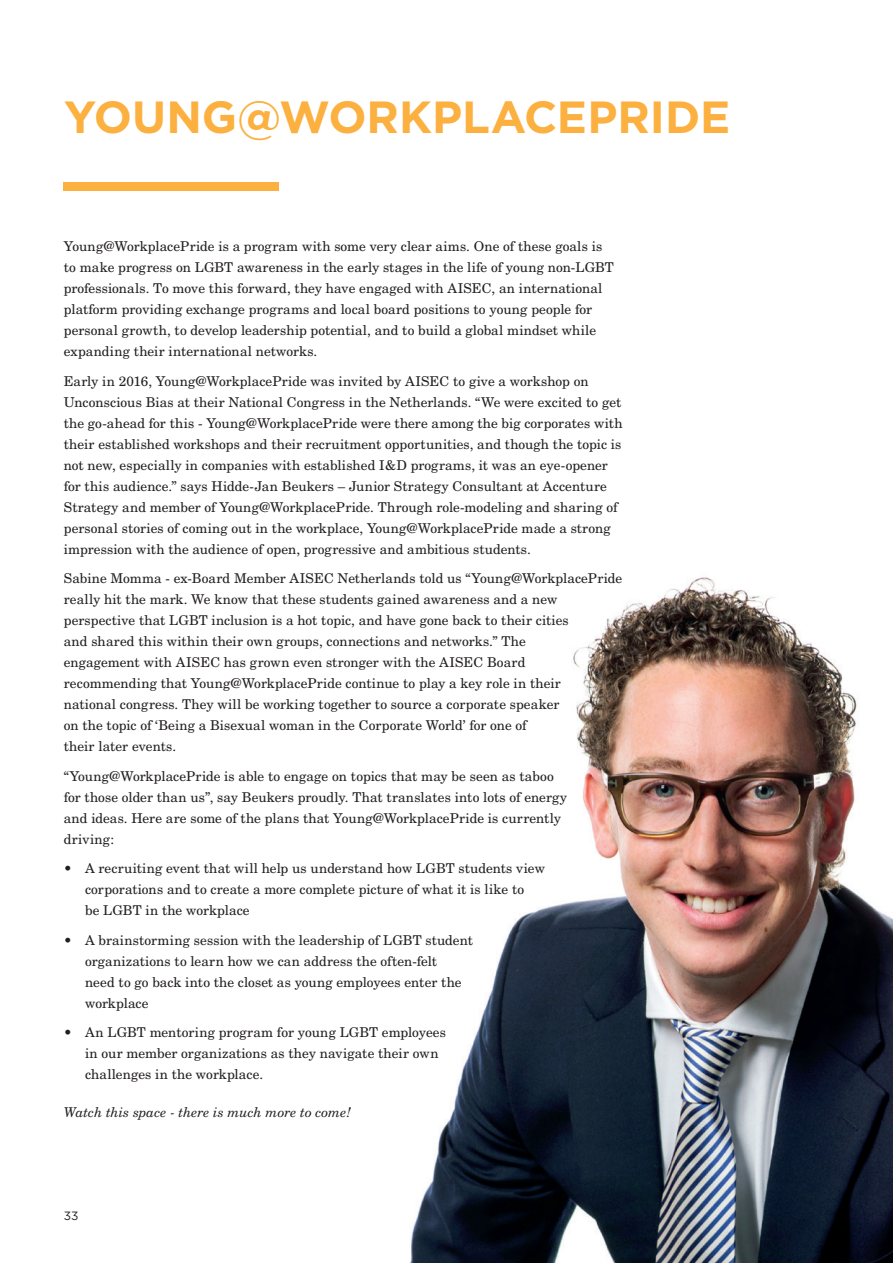
<style>
.page{position:relative;width:893px;height:1263px;background:#fff}
.page>*{position:absolute;margin:0;border:0;box-sizing:border-box;transform-origin:0 0}
.t1{font:700 45px "Gotham";color:#fbb03f}
.t2{font:13.5px/21px "New Century Schlbk";letter-spacing:.005em;color:#231f20}
.t3{font:italic 13.5px "New Century Schlbk";color:#231f20}
.t4{font:12px "Gotham";color:#231f20}
</style>
<div class="page">
<img style="left:409px;top:577px;width:484px;height:686px">
<div style="left:64px;top:182px;width:215px;height:9px;background:#fbb03f"></div>
<p class="t1" style="left:64px;top:91px;width:668px">YOUNG@WORKPLACEPRIDE</p>
<p class="t2" style="left:64px;top:236px;width:552px">Young@WorkplacePride is a program with some very clear aims. One of these goals is to make progress on LGBT awareness in the early stages in the life of young non-LGBT professionals. To move this forward, they have engaged with AISEC, an international platform providing exchange programs and local board positions to young people for personal growth, to develop leadership potential, and to build a global mindset while expanding their international networks.</p>
<p class="t2" style="left:64px;top:370px;width:560px">Early in 2016, Young@WorkplacePride was invited by AISEC to give a workshop on Unconscious Bias at their National Congress in the Netherlands. “We were excited to get the go-ahead for this - Young@WorkplacePride were there among the big corporates with their established workshops and their recruitment opportunities, and though the topic is not new, especially in companies with established I&amp;D programs, it was an eye-opener for this audience.” says Hidde-Jan Beukers – Junior Strategy Consultant at Accenture Strategy and member of Young@WorkplacePride. Through role-modeling and sharing of personal stories of coming out in the workplace, Young@WorkplacePride made a strong impression with the audience of open, progressive and ambitious students.</p>
<p class="t2" style="left:64px;top:568px;width:560px">Sabine Momma - ex-Board Member AISEC Netherlands told us “Young@WorkplacePride really hit the mark. We know that these students gained awareness and a new perspective that LGBT inclusion is a hot topic, and have gone back to their cities<br>and shared this within their own groups, connections and networks.” The<br>engagement with AISEC has grown even stronger with the AISEC Board<br>recommending that Young@WorkplacePride continue to play a key role in their<br>national congress. They will be working together to source a corporate speaker<br>on the topic of ‘Being a Bisexual woman in the Corporate World’ for one of<br>their later events.</p>
<p class="t2" style="left:64px;top:765px;width:505px">“Young@WorkplacePride is able to engage on topics that may be seen as taboo for those older than us”, say Beukers proudly. That translates into lots of energy and ideas. Here are some of the plans that Young@WorkplacePride is currently driving:</p>
<p class="t2" style="left:85px;top:858px;width:462px;text-indent:-21px">• A recruiting event that will help us understand how LGBT students view corporations and to create a more complete picture of what it is like to<br>be LGBT in the workplace</p>
<p class="t2" style="left:85px;top:929px;width:389px;text-indent:-21px">• A brainstorming session with the leadership of LGBT student organizations to learn how we can address the often-felt<br>need to go back into the closet as young employees enter the workplace</p>
<p class="t2" style="left:85px;top:1022px;width:363px;text-indent:-21px">• An LGBT mentoring program for young LGBT employees in our member organizations as they navigate their own challenges in the workplace.</p>
<p class="t3" style="left:64px;top:1104px;width:289px">Watch this space - there is much more to come!</p>
<p class="t4" style="left:64px;top:1209px;width:16px">33</p>
</div>
